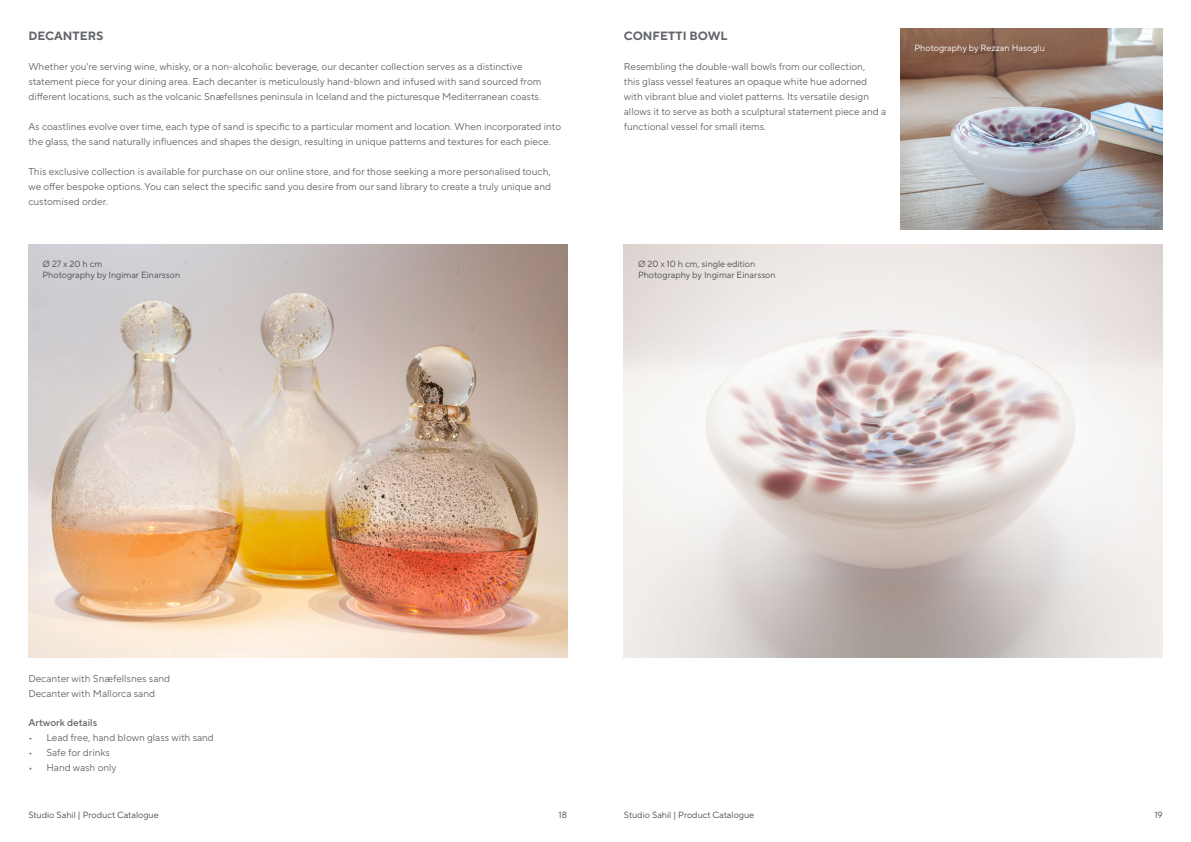
<style>
.page{position:relative;width:1191px;height:842px;background:#fff}
.page>*{position:absolute;margin:0;border:0;box-sizing:border-box;transform-origin:0 0}
.t1{font:700 12px "TT Norms Pro";color:#626569}
.t2{font:10px/15px "TT Norms Pro";color:#626569}
.t3{font:500 10px "TT Norms Pro";color:#626569}
.t4{font:9px/11px "TT Norms Pro";color:#4d4d4f}
.t5{font:9px "TT Norms Pro";color:#fff}
</style>
<div class="page">
<img style="left:28px;top:244px;width:539px;height:414px">
<img style="left:900px;top:28px;width:262px;height:202px">
<img style="left:624px;top:244px;width:538px;height:414px">
<p class="t1" style="left:28px;top:27px;width:77px">DECANTERS</p>
<p class="t2" style="left:28px;top:59px;width:514px">Whether you're serving wine, whisky, or a non-alcoholic beverage, our decanter collection serves as a distinctive statement piece for your dining area. Each decanter is meticulously hand-blown and infused with sand sourced from different locations, such as the volcanic Snæfellsnes peninsula in Iceland and the picturesque Mediterranean coasts.</p>
<p class="t2" style="left:28px;top:119px;width:534px">As coastlines evolve over time, each type of sand is specific to a particular moment and location. When incorporated into the glass, the sand naturally influences and shapes the design, resulting in unique patterns and textures for each piece.</p>
<p class="t2" style="left:28px;top:164px;width:524px;text-align:justify">This exclusive collection is available for purchase on our online store, and for those seeking a more personalised touch, we offer bespoke options. You can select the specific sand you desire from our sand library to create a truly unique and customised order.</p>
<p class="t4" style="left:43px;top:258px;width:139px">Ø 27 x 20 h cm<br>Photography by Ingimar Einarsson</p>
<p class="t1" style="left:624px;top:27px;width:105px">CONFETTI BOWL</p>
<p class="t2" style="left:624px;top:59px;width:264px">Resembling the double-wall bowls from our collection,<br>this glass vessel features an opaque white hue adorned with vibrant blue and violet patterns. Its versatile design allows it to serve as both a sculptural statement piece and a functional vessel for small items.</p>
<p class="t5" style="left:914px;top:41px;width:132px">Photography by Rezzan Hasoglu</p>
<p class="t4" style="left:638px;top:258px;width:139px">Ø 20 x 10 h cm, single edition<br>Photography by Ingimar Einarsson</p>
<p class="t2" style="left:28px;top:670px;width:143px">Decanter with Snæfellsnes sand<br>Decanter with Mallorca sand</p>
<p class="t3" style="left:28px;top:715px;width:70px">Artwork details</p>
<p class="t2" style="left:28px;top:730px;width:187px">• Lead free, hand blown glass with sand</p>
<p class="t2" style="left:28px;top:745px;width:83px">• Safe for drinks</p>
<p class="t2" style="left:28px;top:760px;width:90px">• Hand wash only</p>
<p class="t4" style="left:28px;top:809px;width:132px">Studio Sahil | Product Catalogue</p>
<p class="t4" style="left:558px;top:809px;width:10px">18</p>
<p class="t4" style="left:624px;top:809px;width:132px">Studio Sahil | Product Catalogue</p>
<p class="t4" style="left:1154px;top:809px;width:10px">19</p>
</div>
